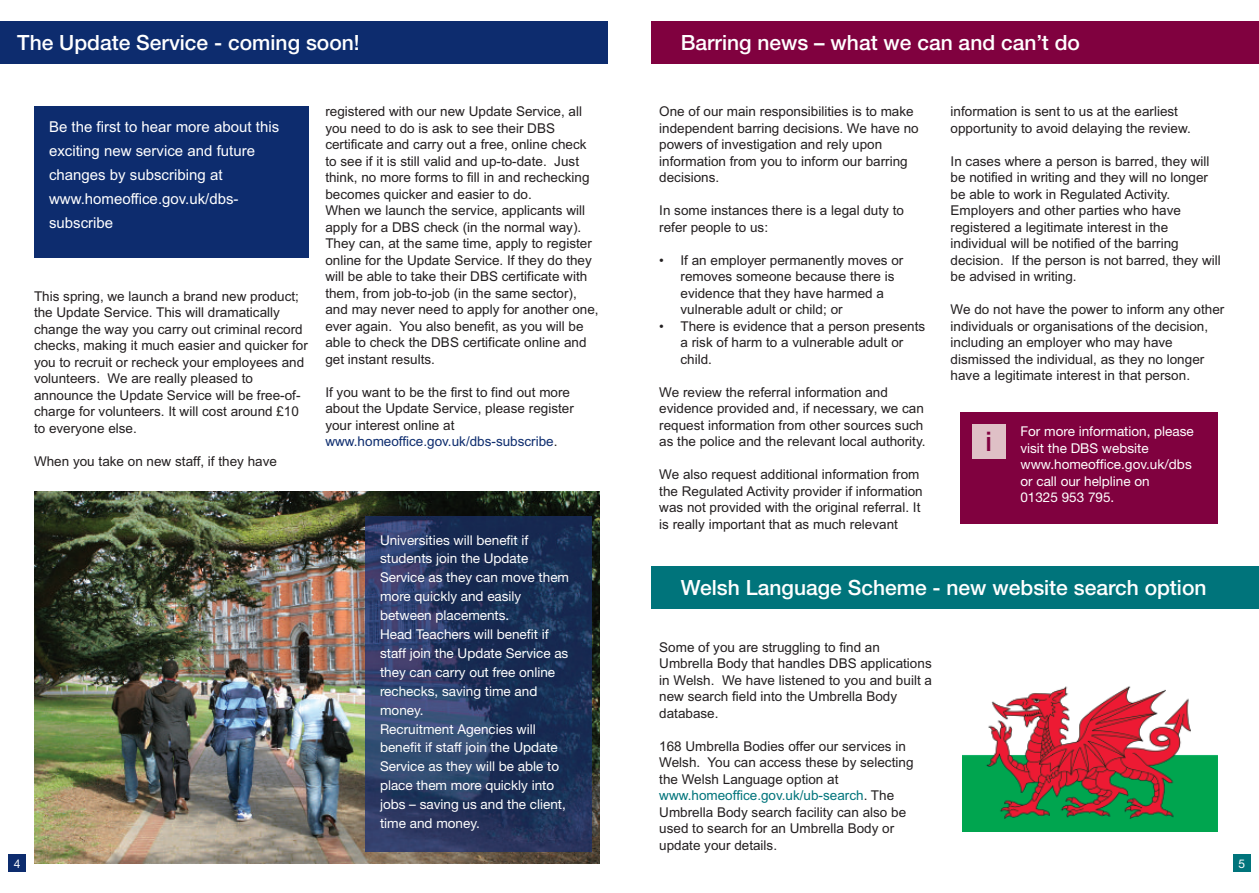
<style>
.page{position:relative;width:1259px;height:893px;background:#fff}
.page>*{position:absolute;margin:0;border:0;box-sizing:border-box;transform-origin:0 0}
.t1{font:500 27px "Helvetica Neue";color:#80013f}
.t2{font:500 21px "Helvetica Neue";color:#fff}
.t3{font:15px/24px "Arial";color:#fff}
.t4{font:13.5px/16.5px "Arial";color:#231f20}
.t5{font:13.5px/18.9px "Helvetica Neue";color:#fff}
.t6{font:12px "Helvetica Neue";color:#fff}
.s1{color:#0d2c6e}
.s2{color:#00747b}
</style>
<div class="page">
<img style="left:34px;top:491px;width:566px;height:372px">
<div style="left:9px;top:855px;width:17px;height:17px;background:#0d2c6e"></div>
<div style="left:1233px;top:855px;width:17px;height:17px;background:#00747b"></div>
<div style="left:651px;top:21px;width:608px;height:43px;background:#80013f"></div>
<div style="left:651px;top:566px;width:608px;height:43px;background:#00747b"></div>
<div style="left:0;top:21px;width:608px;height:43px;background:#0d2c6e"></div>
<div style="left:960px;top:412px;width:257px;height:111px;background:#80013f"></div>
<div style="left:972px;top:424px;width:33px;height:35px;background:#dfc0c6"></div>
<div style="left:34px;top:106px;width:274px;height:152px;background:#0d2c6e"></div>
<img style="left:365px;top:517px;width:226px;height:335px">
<img style="left:962px;top:686px;width:255px;height:145px">
<h2 class="t2" style="left:17px;top:26px;width:344px">The Update Service - coming soon!</h2>
<p class="t3" style="left:49px;top:115px;width:232px">Be the first to hear more about this exciting new service and future changes by subscribing at www.homeoffice.gov.uk/dbs&shy;subscribe</p>
<p class="t4" style="left:34px;top:288px;width:275px">This spring, we launch a brand new product; the Update Service. This will dramatically change the way you carry out criminal record checks, making it much easier and quicker for you to recruit or recheck your employees and volunteers. We are really pleased to announce the Update Service will be free-of&shy;charge for volunteers. It will cost around £10 to everyone else.</p>
<p class="t4" style="left:34px;top:453px;width:244px">When you take on new staff, if they have</p>
<p class="t4" style="left:325px;top:103px;width:275px">registered with our new Update Service, all you need to do is ask to see their DBS certificate and carry out a free, online check to see if it is still valid and up-to-date. Just think, no more forms to fill in and rechecking becomes quicker and easier to do.<br>When we launch the service, applicants will apply for a DBS check (in the normal way).<br>They can, at the same time, apply to register online for the Update Service. If they do they will be able to take their DBS certificate with them, from job-to-job (in the same sector), and may never need to apply for another one, ever again. You also benefit, as you will be able to check the DBS certificate online and get instant results.</p>
<p class="t4" style="left:325px;top:384px;width:250px">If you want to be the first to find out more about the Update Service, please register your interest online at <span class="s1">www.homeoffice.gov.uk/dbs-subscribe</span>.</p>
<p class="t5" style="left:380px;top:531px;width:191px">Universities will benefit if students join the Update<br>Service as they can move them more quickly and easily between placements.<br>Head Teachers will benefit if staff join the Update Service as they can carry out free online rechecks, saving time and money.<br>Recruitment Agencies will benefit if staff join the Update<br>Service as they will be able to place them more quickly into jobs – saving us and the client, time and money.</p>
<h2 class="t2" style="left:681px;top:26px;width:401px">Barring news – what we can and can’t do</h2>
<p class="t4" style="left:659px;top:103px;width:261px">One of our main responsibilities is to make independent barring decisions. We have no powers of investigation and rely upon information from you to inform our barring decisions.</p>
<p class="t4" style="left:659px;top:202px;width:246px">In some instances there is a legal duty to refer people to us:</p>
<p class="t4" style="left:680px;top:252px;width:224px;text-indent:-21px">• If an employer permanently moves or removes someone because there is evidence that they have harmed a vulnerable adult or child; or</p>
<p class="t4" style="left:680px;top:318px;width:246px;text-indent:-21px">• There is evidence that a person presents a risk of harm to a vulnerable adult or child.</p>
<p class="t4" style="left:659px;top:384px;width:268px">We review the referral information and evidence provided and, if necessary, we can request information from other sources such as the police and the relevant local authority.</p>
<p class="t4" style="left:659px;top:466px;width:265px">We also request additional information from the Regulated Activity provider if information was not provided with the original referral. It is really important that as much relevant</p>
<p class="t4" style="left:950px;top:103px;width:242px">information is sent to us at the earliest opportunity to avoid delaying the review.</p>
<p class="t4" style="left:950px;top:153px;width:272px">In cases where a person is barred, they will be notified in writing and they will no longer be able to work in Regulated Activity.<br>Employers and other parties who have registered a legitimate interest in the individual will be notified of the barring decision. If the person is not barred, they will be advised in writing.</p>
<p class="t4" style="left:950px;top:301px;width:275px">We do not have the power to inform any other individuals or organisations of the decision, including an employer who may have dismissed the individual, as they no longer have a legitimate interest in that person.</p>
<h1 class="t1" style="left:985px;top:420px;width:8px">i</h1>
<p class="t5" style="left:1020px;top:424px;width:175px;line-height:16.5px">For more information, please visit the DBS website www.homeoffice.gov.uk/dbs or call our helpline on<br>01325 953 795.</p>
<h2 class="t2" style="left:681px;top:571px;width:527px">Welsh Language Scheme - new website search option</h2>
<p class="t4" style="left:659px;top:639px;width:274px">Some of you are struggling to find an Umbrella Body that handles DBS applications in Welsh. We have listened to you and built a new search field into the Umbrella Body database.</p>
<p class="t4" style="left:659px;top:738px;width:256px">168 Umbrella Bodies offer our services in Welsh. You can access these by selecting the Welsh Language option at <span class="s2">www.homeoffice.gov.uk/ub-search</span>. The Umbrella Body search facility can also be used to search for an Umbrella Body or update your details.</p>
<p class="t6" style="left:14px;top:855px;width:8px">4</p>
<p class="t6" style="left:1238px;top:855px;width:8px">5</p>
</div>
